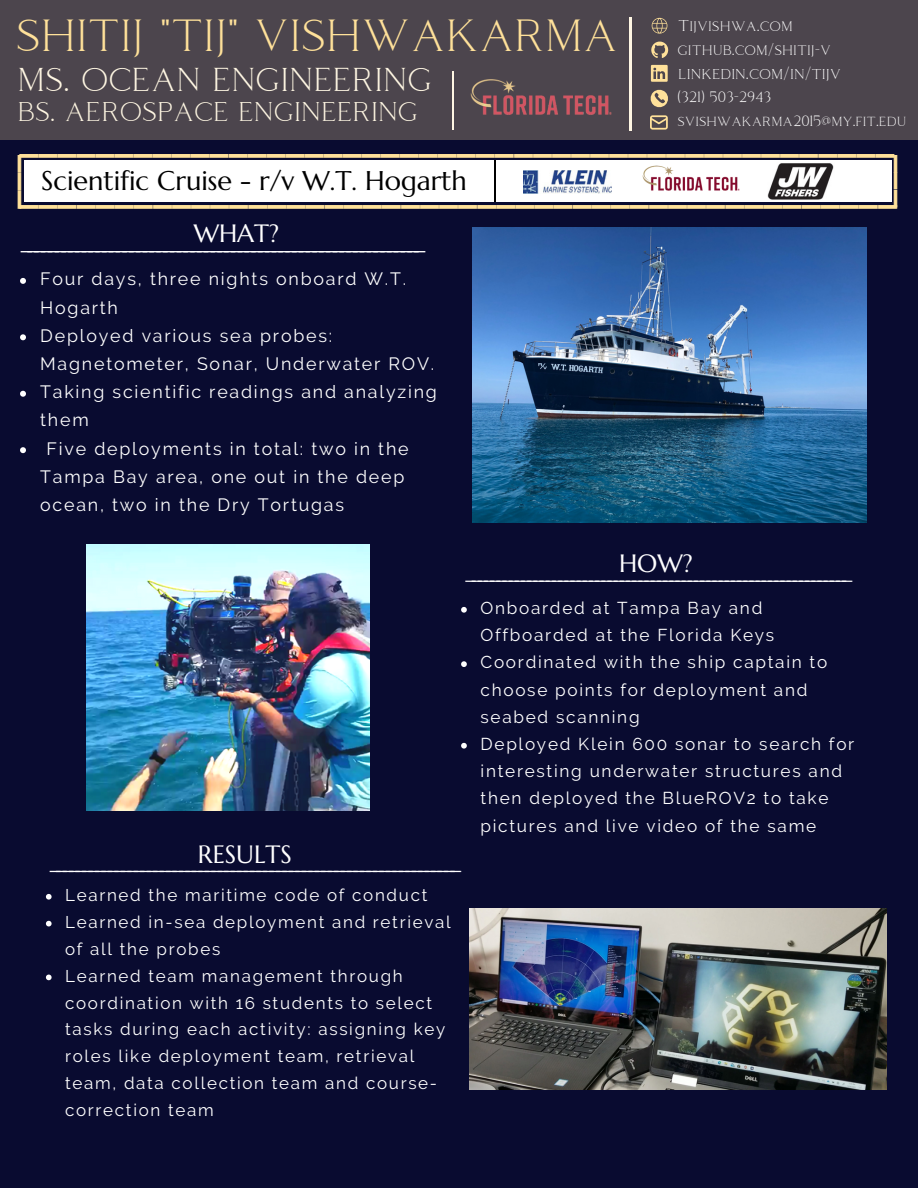
<style>
.page{position:relative;width:918px;height:1188px;background:#090b30}
.page>*{position:absolute;margin:0;border:0;box-sizing:border-box;transform-origin:0 0}
.t1{font:700 48.45px "Lato";color:#ffe19a}
.t2{font:700 48.3px "Lato";color:#ffe19a}
.t3{font:700 45.15px "Lato";color:#ffe19a}
.t4{font:45px "Coldiac";color:#ffe19a}
.t5{font:700 44.25px "Lato";color:#ffe19a}
.t6{font:33px "Coldiac";color:#fff}
.t7{font:27px "Marcellus";color:#000}
.t8{font:27px "Coldiac";color:#fff}
.t9{font:25.05px "Marcellus";color:#fff}
.t10{font:22.65px "Marcellus";color:#fff}
.t11{font:21.6px "Marcellus";color:#fff}
.t12{font:20.55px "Marcellus";color:#fff}
.t13{font:17.85px "Raleway";letter-spacing:.1em;color:#fff}
.t14{font:17.1px/27.2px "Raleway";letter-spacing:.1em;color:#fff}
.t15{font:16.95px/26.8px "Raleway";letter-spacing:.1em;color:#fff}
.t16{font:16.2px "Coldiac";color:#fff}
.t17{font:15.6px "Coldiac";color:#fff}
.t18{font:15.15px "Coldiac";color:#fff}
.t19{font:15px "Coldiac";color:#fff}
</style>
<div class="page">
<div style="left:25px;top:160px;width:867px;height:42px;background:#fff"></div>
<hr style="left:494px;top:160px;width:1px;height:42px;background:#000">
<img style="left:642px;top:165px;width:98px;height:26px">
<img style="left:524px;top:171px;width:88px;height:22px">
<img style="left:768px;top:163px;width:66px;height:37px">
<img style="left:473px;top:227px;width:394px;height:296px">
<img style="left:86px;top:545px;width:284px;height:265px">
<img style="left:470px;top:908px;width:417px;height:181px">
<svg style="left:20px;top:278px;width:6px;height:6px"></svg>
<svg style="left:20px;top:334px;width:6px;height:6px"></svg>
<svg style="left:20px;top:391px;width:6px;height:6px"></svg>
<svg style="left:20px;top:447px;width:6px;height:6px"></svg>
<svg style="left:46px;top:894px;width:6px;height:6px"></svg>
<svg style="left:46px;top:921px;width:6px;height:5px"></svg>
<svg style="left:46px;top:975px;width:6px;height:5px"></svg>
<svg style="left:461px;top:607px;width:6px;height:6px"></svg>
<svg style="left:461px;top:661px;width:6px;height:6px"></svg>
<svg style="left:461px;top:743px;width:6px;height:6px"></svg>
<div style="left:0;top:0;width:918px;height:139px;background:#4c454d"></div>
<svg style="left:651px;top:65px;width:17px;height:17px"></svg>
<svg style="left:650px;top:89px;width:18px;height:19px"></svg>
<svg style="left:650px;top:115px;width:18px;height:15px"></svg>
<svg style="left:651px;top:42px;width:17px;height:16px"></svg>
<svg style="left:652px;top:18px;width:15px;height:16px"></svg>
<h3 class="t4" style="left:16px;top:11px;width:604px">SHITIJ "TIJ" VISHWAKARMA</h3>
<h3 class="t6" style="left:18px;top:61px;width:416px">MS. OCEAN ENGINEERING</h3>
<h3 class="t8" style="left:18px;top:97px;width:402px">BS. AEROSPACE ENGINEERING</h3>
<p class="t17" style="left:678px;top:17px;width:116px">Tijvishwa.com</p>
<p class="t17" style="left:677px;top:41px;width:155px">github.com/shitij-v</p>
<p class="t16" style="left:678px;top:64px;width:164px">linkedin.com/in/tijv</p>
<p class="t18" style="left:677px;top:88px;width:95px">(321) 503-2943</p>
<p class="t19" style="left:677px;top:112px;width:230px">svishwakarma2015@my.fit.edu</p>
<h2 class="t2" style="left:19px;top:104px;width:876px">______________________________________________</h2>
<h3 class="t3" style="left:69px;top:155px;width:55px;rotate:90deg">___</h3>
<h3 class="t5" style="left:944px;top:155px;width:54px;rotate:90deg">___</h3>
<h1 class="t1" style="left:19px;top:154px;width:879px">______________________________________________</h1>
<h3 class="t7" style="left:41px;top:163px;width:427px">Scientific Cruise - r/v W.T. Hogarth</h3>
<h3 class="t9" style="left:194px;top:218px;width:87px">WHAT?</h3>
<h3 class="t10" style="left:21px;top:225px;width:406px">___________________________________________________________</h3>
<p class="t13" style="left:40px;top:269px;width:367px">Four days, three nights onboard W.T.</p>
<p class="t13" style="left:40px;top:297px;width:79px">Hogarth</p>
<p class="t13" style="left:40px;top:325px;width:294px">Deployed various sea probes:</p>
<p class="t13" style="left:40px;top:353px;width:396px">Magnetometer, Sonar, Underwater ROV.</p>
<p class="t13" style="left:40px;top:381px;width:398px">Taking scientific readings and analyzing</p>
<p class="t13" style="left:40px;top:410px;width:50px">them</p>
<p class="t13" style="left:47px;top:438px;width:364px">Five deployments in total: two in the</p>
<p class="t13" style="left:40px;top:466px;width:366px">Tampa Bay area, one out in the deep</p>
<p class="t13" style="left:40px;top:494px;width:305px">ocean, two in the Dry Tortugas</p>
<h3 class="t9" style="left:198px;top:838px;width:96px">RESULTS</h3>
<h3 class="t9" style="left:619px;top:548px;width:75px">HOW?</h3>
<p class="t12" style="left:466px;top:557px;width:389px">______________________________________________________________</p>
<p class="t14" style="left:481px;top:594px;width:375px">Onboarded at Tampa Bay and<br>Offboarded at the Florida Keys<br>Coordinated with the ship captain to choose points for deployment and seabed scanning<br>Deployed Klein 600 sonar to search for interesting underwater structures and then deployed the BlueROV2 to take pictures and live video of the same</p>
<p class="t11" style="left:50px;top:846px;width:413px">_______________________________________________________________</p>
<p class="t15" style="left:65px;top:882px;width:387px">Learned the maritime code of conduct Learned in-sea deployment and retrieval of all the probes<br>Learned team management through coordination with 16 students to select tasks during each activity: assigning key roles like deployment team, retrieval team, data collection team and course&shy;correction team</p>
</div>
